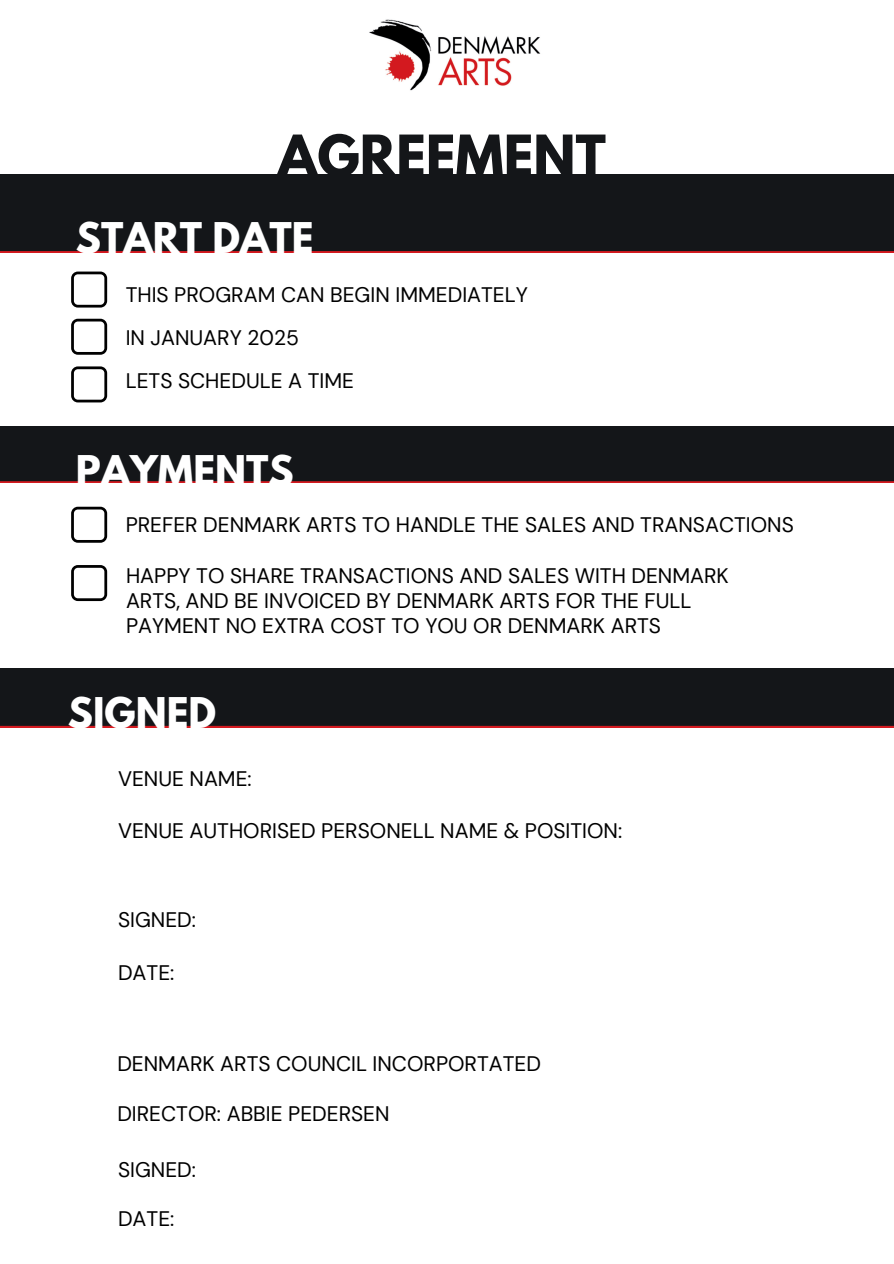
<style>
.page{position:relative;width:894px;height:1264px;background:#fff}
.page>*{position:absolute;margin:0;border:0;box-sizing:border-box;transform-origin:0 0}
.t1{font:700 51px "League Spartan";color:#141619}
.t2{font:700 37.5px "League Spartan";color:#fff}
.t3{font:21px/24.8px "DM Sans";color:#000}
</style>
<div class="page">
<div style="left:0;top:0;width:893px;height:1263px;background:#141619"></div>
<div style="left:0;top:0;width:893px;height:174px;background:#fff"></div>
<hr style="left:0;top:251px;width:893px;height:4px;background:#cd191f">
<svg style="left:0;top:481px;width:893px;height:2px;background:#c0191f"></svg>
<img style="left:369px;top:19px;width:172px;height:72px">
<div style="left:0;top:483px;width:893px;height:184px;background:#fff"></div>
<div style="left:0;top:253px;width:893px;height:172px;background:#fff"></div>
<hr style="left:0;top:726px;width:893px;height:4px;background:#d41a20">
<div style="left:0;top:728px;width:893px;height:535px;background:#fff"></div>
<svg style="left:71px;top:271px;width:36px;height:36px"></svg>
<svg style="left:71px;top:319px;width:36px;height:36px"></svg>
<svg style="left:71px;top:366px;width:36px;height:36px"></svg>
<svg style="left:71px;top:506px;width:36px;height:36px"></svg>
<svg style="left:71px;top:565px;width:36px;height:36px"></svg>
<h1 class="t1" style="left:277px;top:116px;width:330px">AGREEMENT</h1>
<h2 class="t2" style="left:76px;top:209px;width:239px">START DATE</h2>
<p class="t3" style="left:126px;top:273px;width:403px;line-height:42.8px">THIS PROGRAM CAN BEGIN IMMEDIATELY<br>IN JANUARY 2025<br>LETS SCHEDULE A TIME</p>
<h2 class="t2" style="left:76px;top:441px;width:219px">PAYMENTS</h2>
<p class="t3" style="left:126px;top:512px;width:669px">PREFER DENMARK ARTS TO HANDLE THE SALES AND TRANSACTIONS</p>
<p class="t3" style="left:126px;top:563px;width:604px">HAPPY TO SHARE TRANSACTIONS AND SALES WITH DENMARK<br>ARTS, AND BE INVOICED BY DENMARK ARTS FOR THE FULL<br>PAYMENT NO EXTRA COST TO YOU OR DENMARK ARTS</p>
<h2 class="t2" style="left:68px;top:683px;width:150px">SIGNED</h2>
<p class="t3" style="left:118px;top:766px;width:135px">VENUE NAME:</p>
<p class="t3" style="left:118px;top:818px;width:505px">VENUE AUTHORISED PERSONELL NAME &amp; POSITION:</p>
<p class="t3" style="left:118px;top:907px;width:79px">SIGNED:</p>
<p class="t3" style="left:118px;top:960px;width:58px">DATE:</p>
<p class="t3" style="left:117px;top:1051px;width:425px">DENMARK ARTS COUNCIL INCORPORTATED</p>
<p class="t3" style="left:117px;top:1100px;width:274px">DIRECTOR: ABBIE PEDERSEN</p>
<p class="t3" style="left:118px;top:1156px;width:79px">SIGNED:</p>
<p class="t3" style="left:118px;top:1206px;width:58px">DATE:</p>
</div>
